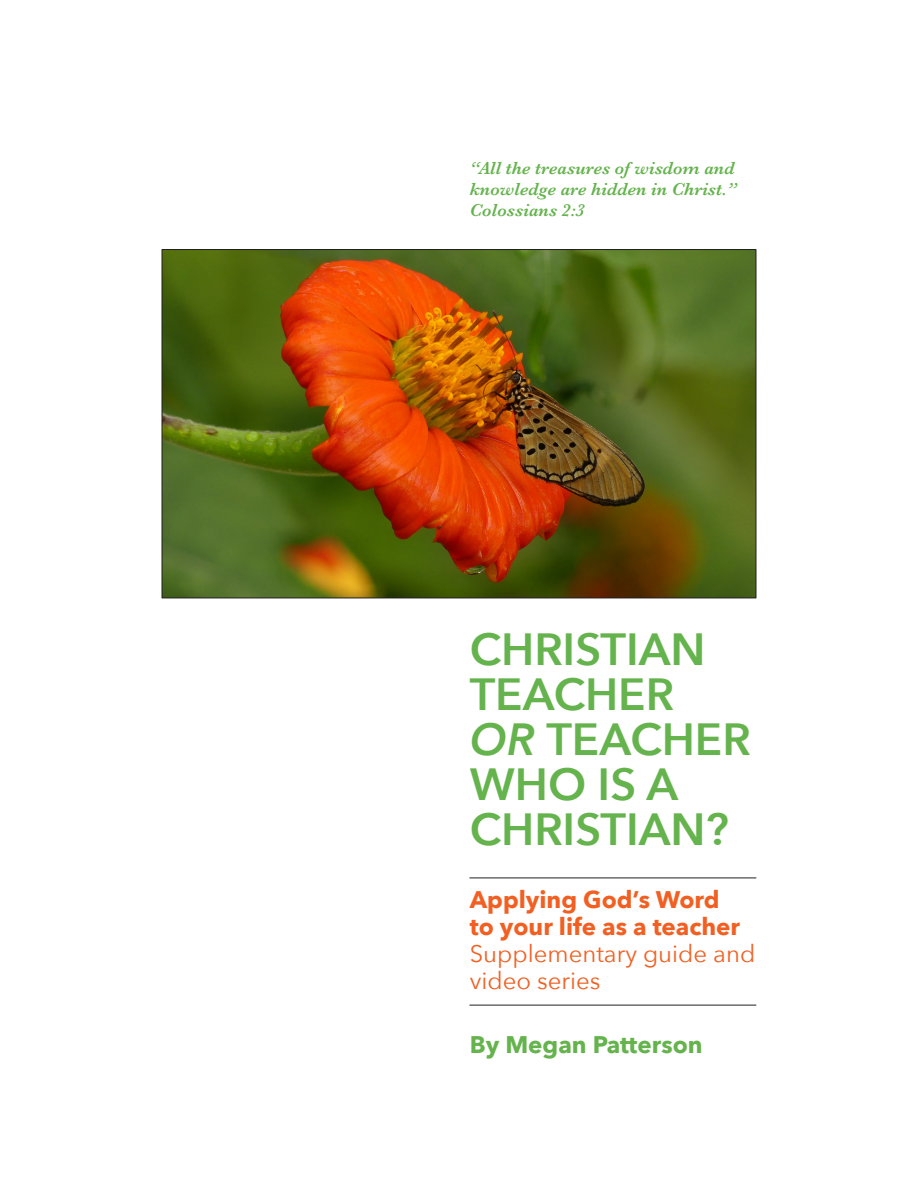
<style>
.page{position:relative;width:918px;height:1188px;background:#fff}
.page>*{position:absolute;margin:0;border:0;box-sizing:border-box;transform-origin:0 0}
.t1{font:600 45px/45px "Avenir Next";color:#65b34d}
.t2{font:700 24px/27px "Avenir Next";color:#f16022}
.t3{font:24px/27px "Avenir Next";color:#f16022}
.t4{font:700 24px "Avenir Next";color:#65b34d}
.t5{font:italic 600 18px/21px "Baskerville";color:#65b34d;text-align:justify}
.s1{font-style:italic}
</style>
<div class="page">
<img style="left:164px;top:251px;width:590px;height:345px">
<hr style="left:470px;top:878px;width:286px;height:1px;background:#231f20">
<hr style="left:470px;top:1005px;width:286px;height:1px;background:#231f20">
<p class="t5" style="left:470px;top:158px;width:268px">“All the treasures of wisdom and knowledge are hidden in Christ.” Colossians 2:3</p>
<h1 class="t1" style="left:470px;top:628px;width:282px">CHRISTIAN<br>TEACHER<br><span class="s1">OR</span> TEACHER<br>WHO IS A<br>CHRISTIAN?</h1>
<h2 class="t2" style="left:470px;top:887px;width:272px">Applying God’s Word to your life as a teacher</h2>
<h2 class="t3" style="left:470px;top:941px;width:287px">Supplementary guide and video series</h2>
<h2 class="t4" style="left:470px;top:1029px;width:234px">By Megan Patterson</h2>
</div>
